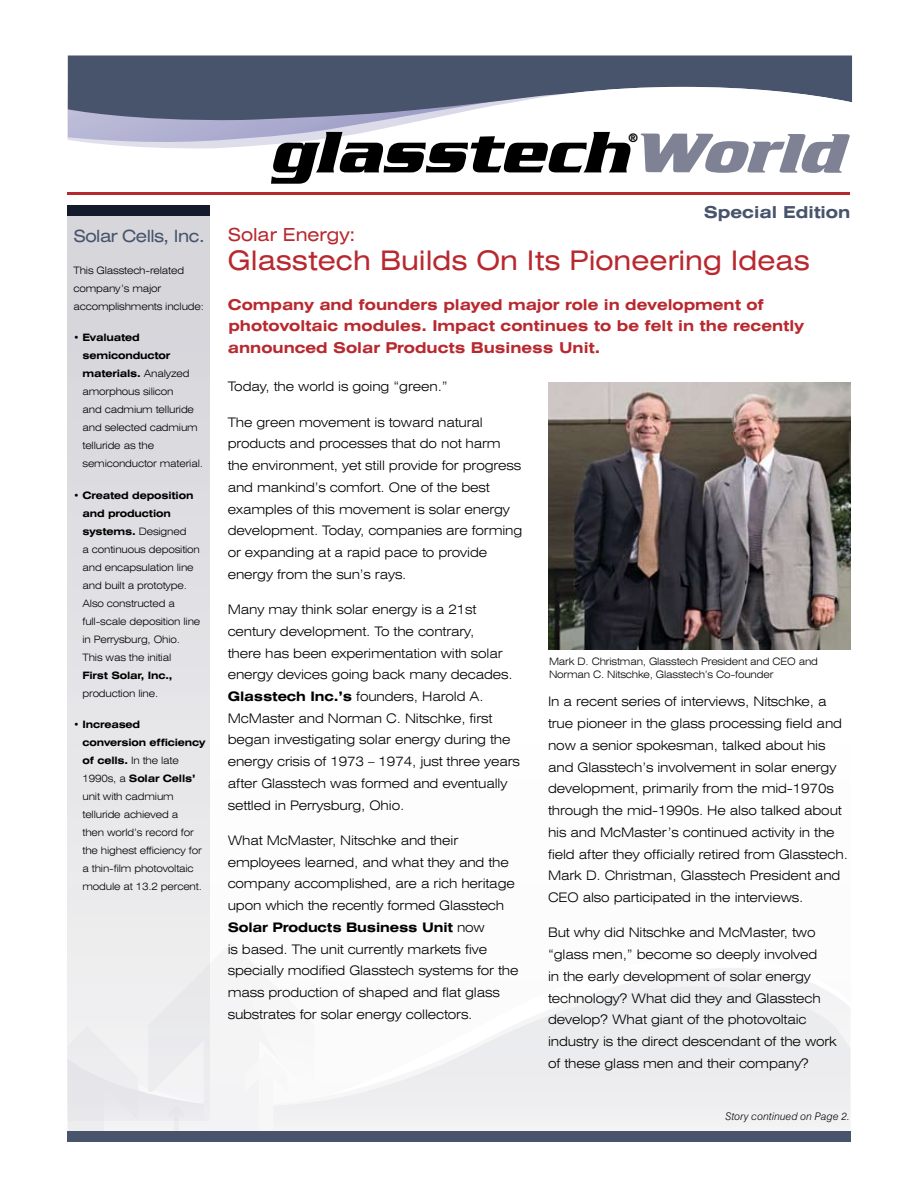
<style>
.page{position:relative;width:918px;height:1188px;background:#fff}
.page>*{position:absolute;margin:0;border:0;box-sizing:border-box;transform-origin:0 0}
.t1{font:expanded 27px "Swiss 721 BT";color:#b8292f}
.t2{font:expanded 18px "Swiss 721 BT";color:#b8292f}
.t3{font:expanded 16.8px "Swiss 721 BT";letter-spacing:-.03em;color:#47546b}
.t4{font:700 expanded 16.5px "Swiss 721 BT";color:#47546b}
.t5{font:700 expanded 15px/21.8px "Swiss 721 BT";color:#b8292f}
.t6{font:300 expanded 13.2px/21.8px "Swiss 721 BT";letter-spacing:-.01em;color:#000}
.t7{font:800 condensed 11.85px "Helvetica Neue";color:#000}
.t8{font:italic 300 10.5px "Swiss 721 BT";letter-spacing:.02em;color:#000}
.t9{font:300 expanded 10.2px/18px "Swiss 721 BT";letter-spacing:-.015em;color:#000}
.t10{font:700 expanded 10.2px "Swiss 721 BT";letter-spacing:-.015em;color:#000}
.s1{font-weight:700}
</style>
<div class="page">
<svg style="left:620px;top:968px;width:197px;height:18px"></svg>
<svg style="left:138px;top:986px;width:713px;height:144px"></svg>
<svg style="left:68px;top:1120px;width:70px;height:11px"></svg>
<div style="left:148px;top:961px;width:167px;height:170px;background:#f5f5f6"></div>
<div style="left:68px;top:56px;width:784px;height:31px;background:#47546b"></div>
<hr style="left:68px;top:192px;width:782px;height:3px;background:#b8292f">
<div style="left:68px;top:1131px;width:783px;height:11px;background:#47546b"></div>
<div style="left:68px;top:216px;width:142px;height:904px;background:linear-gradient(to right,#e3e2e6,#e3e2e6)"></div>
<div style="left:68px;top:206px;width:142px;height:10px;background:#131b2c"></div>
<img style="left:548px;top:382px;width:302px;height:267px">
<svg style="left:68px;top:87px;width:784px;height:97px"></svg>
<p class="t7" style="left:628px;top:130px;width:11px">®</p>
<p class="t3" style="left:74px;top:226px;width:133px">Solar Cells, Inc.</p>
<p class="t9" style="left:74px;top:261px;width:132px">This Glasstech-related company’s major accomplishments include:</p>
<p class="t9" style="left:82px;top:328px;width:122px;text-indent:-9px">• <span class="s1">Evaluated semiconductor materials.</span> Analyzed amorphous silicon<br>and cadmium telluride and selected cadmium telluride as the semiconductor material.</p>
<p class="t9" style="left:82px;top:486px;width:119px;text-indent:-9px">• <span class="s1">Created deposition and production systems.</span> Designed<br>a continuous deposition and encapsulation line and built a prototype.<br>Also constructed a full-scale deposition line in Perrysburg, Ohio.<br>This was the initial</p>
<p class="t10" style="left:82px;top:669px;width:92px">First Solar, Inc.,</p>
<p class="t9" style="left:82px;top:684px;width:77px">production line.</p>
<p class="t9" style="left:82px;top:715px;width:125px;text-indent:-9px">• <span class="s1">Increased conversion efficiency of cells.</span> In the late<br>1990s, a <span class="s1">Solar Cells’ </span>unit with cadmium telluride achieved a<br>then world’s record for the highest efficiency for a thin-film photovoltaic module at 13.2 percent.</p>
<p class="t4" style="left:704px;top:202px;width:148px">Special Edition</p>
<h2 class="t2" style="left:228px;top:224px;width:129px">Solar Energy:</h2>
<h1 class="t1" style="left:228px;top:244px;width:583px">Glasstech Builds On Its Pioneering Ideas</h1>
<p class="t5" style="left:228px;top:293px;width:578px">Company and founders played major role in development of photovoltaic modules. Impact continues to be felt in the recently announced Solar Products Business Unit.</p>
<p class="t6" style="left:228px;top:376px;width:222px">Today, the world is going “green.”</p>
<p class="t6" style="left:228px;top:411px;width:296px">The green movement is toward natural products and processes that do not harm the environment, yet still provide for progress and mankind’s comfort. One of the best examples of this movement is solar energy development. Today, companies are forming or expanding at a rapid pace to provide energy from the sun’s rays.</p>
<p class="t6" style="left:228px;top:598px;width:294px">Many may think solar energy is a 21st century development. To the contrary,<br>there has been experimentation with solar energy devices going back many decades.<br><span class="s1">Glasstech Inc.’s</span> founders, Harold A.<br>McMaster and Norman C. Nitschke, first began investigating solar energy during the energy crisis of 1973 – 1974, just three years after Glasstech was formed and eventually settled in Perrysburg, Ohio.</p>
<p class="t6" style="left:228px;top:829px;width:292px">What McMaster, Nitschke and their employees learned, and what they and the company accomplished, are a rich heritage upon which the recently formed Glasstech <span class="s1">Solar Products Business Unit</span> now<br>is based. The unit currently markets five specially modified Glasstech systems for the mass production of shaped and flat glass substrates for solar energy collectors.</p>
<p class="t9" style="left:549px;top:654px;width:271px;line-height:13.5px">Mark D. Christman, Glasstech President and CEO and<br>Norman C. Nitschke, Glasstech’s Co-founder</p>
<p class="t6" style="left:548px;top:691px;width:301px">In a recent series of interviews, Nitschke, a true pioneer in the glass processing field and now a senior spokesman, talked about his and Glasstech’s involvement in solar energy development, primarily from the mid-1970s through the mid-1990s. He also talked about his and McMaster’s continued activity in the field after they officially retired from Glasstech.<br>Mark D. Christman, Glasstech President and CEO also participated in the interviews.</p>
<p class="t6" style="left:548px;top:922px;width:290px">But why did Nitschke and McMaster, two “glass men,” become so deeply involved<br>in the early development of solar energy technology? What did they and Glasstech develop? What giant of the photovoltaic industry is the direct descendant of the work of these glass men and their company?</p>
<p class="t8" style="left:725px;top:1109px;width:126px">Story continued on Page 2.</p>
</div>
